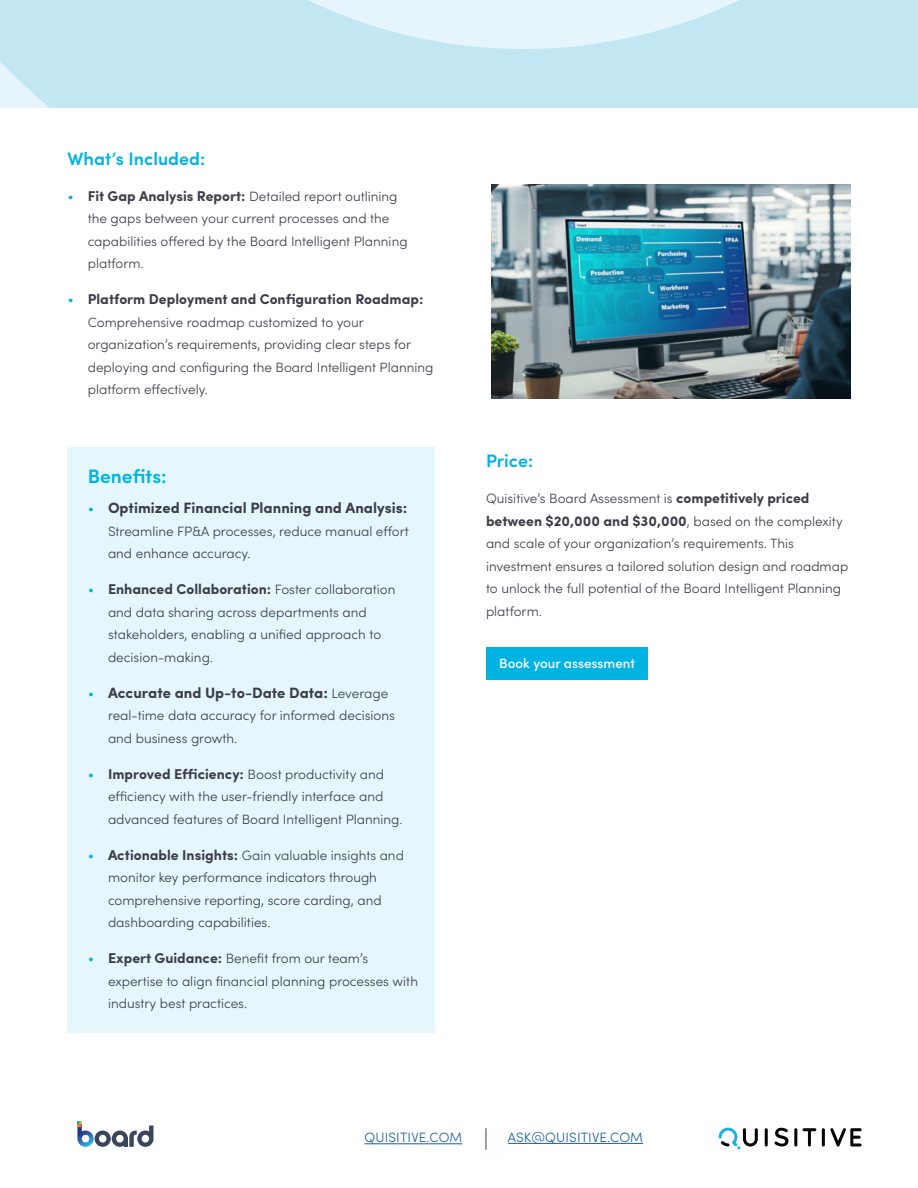
<style>
.page{position:relative;width:918px;height:1188px;background:#fff}
.page>*{position:absolute;margin:0;border:0;box-sizing:border-box;transform-origin:0 0}
.benefit_subhead_BG_a{font:600 19.5px "Sofia Pro";color:#00b3e2}
.solutions_subheads_s{font:600 18px "Sofia Pro";color:#00b3e2}
.t1{font:700 15px "Sofia Pro";color:#3e3e4b}
.sofia_text_9_15{font:700 14.25px "Sofia Pro";color:#3e3e4b}
.sofia_text_9_15-2{font:300 13.5px/22.5px "Sofia Pro";color:#3e3e4b}
.t2{font:300 13.5px "Sofia Pro";letter-spacing:.01em;color:#175d9e}
.sofia_text_9_18{font:500 13.5px "Sofia Pro";color:#fff}
.s1{font-weight:200;font-size:15px;color:#00b3e2}
.s2{font-weight:700;font-size:14.25px}
.s3{font-weight:200;color:#00b3e2}
.s4{font-weight:300;font-size:13.5px}
</style>
<div class="page">
<svg style="left:0;top:0;width:918px;height:108px;background:#c7e9f4"></svg>
<svg style="left:775px;top:1128px;width:13px;height:18px"></svg>
<hr style="left:765px;top:1128px;width:3px;height:19px;background:#040503;border-radius:2px">
<hr style="left:794px;top:1128px;width:3px;height:19px;background:#040503;border-radius:2px">
<svg style="left:803px;top:1128px;width:13px;height:19px"></svg>
<hr style="left:822px;top:1128px;width:3px;height:19px;background:#040503;border-radius:2px">
<svg style="left:830px;top:1128px;width:32px;height:19px"></svg>
<svg style="left:719px;top:1128px;width:39px;height:21px"></svg>
<hr style="left:365px;top:1143px;width:97px;height:1px;background:#175d9e">
<hr style="left:508px;top:1143px;width:135px;height:1px;background:#175d9e">
<svg style="left:486px;top:1128px;width:1px;height:22px"></svg>
<div style="left:68px;top:448px;width:367px;height:53px;background:#e5f7fc"></div>
<div style="left:68px;top:489px;width:367px;height:93px;background:#e5f7fc"></div>
<div style="left:68px;top:570px;width:367px;height:116px;background:#e5f7fc"></div>
<div style="left:68px;top:673px;width:367px;height:94px;background:#e5f7fc"></div>
<div style="left:68px;top:754px;width:367px;height:94px;background:#e5f7fc"></div>
<div style="left:68px;top:836px;width:367px;height:115px;background:#e5f7fc"></div>
<div style="left:68px;top:939px;width:367px;height:93px;background:#e5f7fc"></div>
<div style="left:486px;top:647px;width:162px;height:32px;background:#00b3e2"></div>
<svg style="left:77px;top:1121px;width:77px;height:26px"></svg>
<img style="left:492px;top:185px;width:358px;height:214px">
<p class="solutions_subheads_s" style="left:68px;top:145px;width:139px">What’s Included:</p>
<p class="sofia_text_9_15-2" style="left:88px;top:184px;width:321px;text-indent:-20px"><span class="s1">•</span> <span class="s2">Fit Gap Analysis Report:</span> Detailed report outlining the gaps between your current processes and the capabilities offered by the Board Intelligent Planning platform.</p>
<p class="sofia_text_9_15" style="left:68px;top:288px;width:357px"><span class="s1">•</span> Platform Deployment and Configuration Roadmap:</p>
<p class="sofia_text_9_15-2" style="left:88px;top:310px;width:347px">Comprehensive roadmap customized to your organization’s requirements, providing clear steps for deploying and configuring the Board Intelligent Planning platform effectively.</p>
<p class="benefit_subhead_BG_a" style="left:88px;top:461px;width:81px">Benefits:</p>
<p class="t1" style="left:88px;top:497px;width:321px"><span class="s3">•</span> Optimized Financial Planning and Analysis:</p>
<p class="sofia_text_9_15-2" style="left:108px;top:519px;width:302px">Streamline FP&amp;A processes, reduce manual effort and enhance accuracy.</p>
<p class="sofia_text_9_15" style="left:88px;top:578px;width:309px"><span class="s1">•</span> Enhanced Collaboration: <span class="s4">Foster collaboration</span></p>
<p class="sofia_text_9_15-2" style="left:108px;top:600px;width:275px">and data sharing across departments and stakeholders, enabling a unified approach to decision-making.</p>
<p class="t1" style="left:88px;top:681px;width:302px"><span class="s3">•</span> Accurate and Up-to-Date Data: <span class="s4">Leverage</span></p>
<p class="sofia_text_9_15-2" style="left:108px;top:704px;width:288px">real-time data accuracy for informed decisions and business growth.</p>
<p class="sofia_text_9_15-2" style="left:108px;top:762px;width:296px;text-indent:-20px"><span class="s1">•</span> <span class="s2">Improved Efficiency:</span> Boost productivity and efficiency with the user-friendly interface and advanced features of Board Intelligent Planning.</p>
<p class="sofia_text_9_15-2" style="left:108px;top:843px;width:297px;text-indent:-20px"><span class="s1">•</span> <span class="s2">Actionable Insights:</span> Gain valuable insights and monitor key performance indicators through comprehensive reporting, score carding, and dashboarding capabilities.</p>
<p class="sofia_text_9_15-2" style="left:108px;top:947px;width:312px;text-indent:-20px"><span class="s1">•</span> <span class="s2">Expert Guidance:</span> Benefit from our team’s expertise to align financial planning processes with industry best practices.</p>
<p class="solutions_subheads_s" style="left:486px;top:447px;width:49px">Price:</p>
<p class="sofia_text_9_15-2" style="left:486px;top:486px;width:325px">Quisitive’s Board Assessment is <span class="s2">competitively priced</span></p>
<p class="sofia_text_9_15" style="left:486px;top:510px;width:358px">between $20,000 and $30,000<span class="s4">, based on the complexity</span></p>
<p class="sofia_text_9_15-2" style="left:486px;top:531px;width:364px">and scale of your organization’s requirements. This investment ensures a tailored solution design and roadmap to unlock the full potential of the Board Intelligent Planning platform.</p>
<p class="sofia_text_9_18" style="left:499px;top:653px;width:137px">Book your assessment</p>
<p class="t2" style="left:365px;top:1128px;width:99px">QUISITIVE.COM</p>
<p class="t2" style="left:508px;top:1128px;width:137px">ASK@QUISITIVE.COM</p>
</div>
